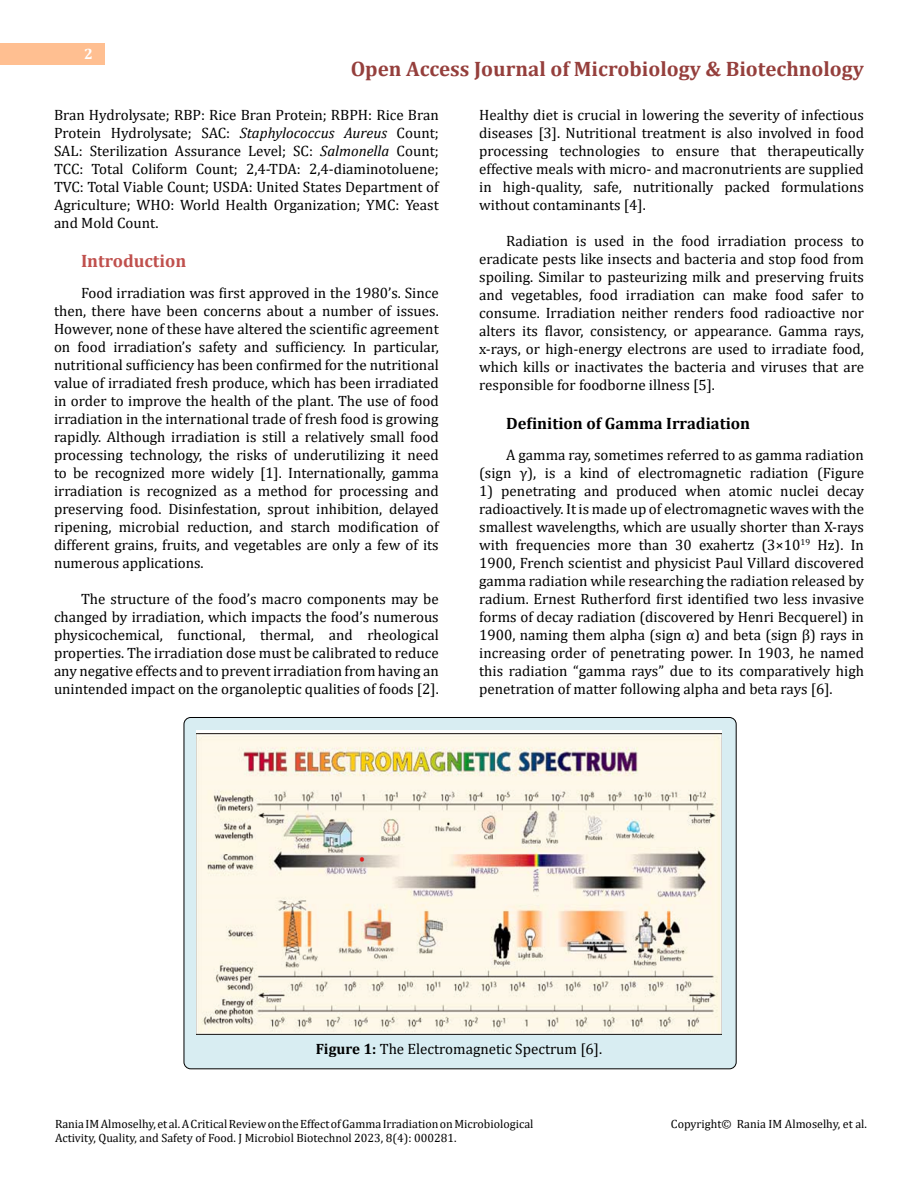
<style>
.page{position:relative;width:918px;height:1188px;background:#fff}
.page>*{position:absolute;margin:0;border:0;box-sizing:border-box;transform-origin:0 0}
.t1{font:700 21px "Cambria";color:#953f3c}
.t2{font:700 18px "Cambria";color:#c0504d}
.t3{font:700 16.5px "Cambria";color:#000}
.t4{font:15px/18px "Cambria";color:#000;text-align:justify}
.t5{font:700 15px "Cambria";color:#fff}
.t6{font:12px/14.4px "Cambria";color:#000}
.s1{font-style:italic}
.s2{font-weight:700}
</style>
<div class="page">
<div style="left:0;top:43px;width:105px;height:21px;background:#ffbf91"></div>
<div style="left:184px;top:717px;width:552px;height:352px;background:#d8edf2;border-radius:7px"></div>
<img style="left:196px;top:730px;width:526px;height:305px">
<p class="t5" style="left:84px;top:44px;width:10px">2</p>
<h1 class="t1" style="left:351px;top:54px;width:515px">Open Access Journal of Microbiology &amp; Biotechnology</h1>
<p class="t4" style="left:54px;top:105px;width:386px">Bran Hydrolysate; RBP: Rice Bran Protein; RBPH: Rice Bran Protein Hydrolysate; SAC: <span class="s1">Staphylococcus Aureus</span> Count; SAL: Sterilization Assurance Level; SC: <span class="s1">Salmonella</span> Count; TCC: Total Coliform Count; 2,4-TDA: 2,4-diaminotoluene; TVC: Total Viable Count; USDA: United States Department of Agriculture; WHO: World Health Organization; YMC: Yeast and Mold Count.</p>
<p class="t2" style="left:81px;top:248px;width:107px">Introduction</p>
<p class="t4" style="left:54px;top:284px;width:386px;text-indent:27px">Food irradiation was first approved in the 1980’s. Since then, there have been concerns about a number of issues.<br>However, none of these have altered the scientific agreement on food irradiation’s safety and sufficiency. In particular, nutritional sufficiency has been confirmed for the nutritional value of irradiated fresh produce, which has been irradiated in order to improve the health of the plant. The use of food irradiation in the international trade of fresh food is growing rapidly. Although irradiation is still a relatively small food processing technology, the risks of underutilizing it need to be recognized more widely [1]. Internationally, gamma irradiation is recognized as a method for processing and preserving food. Disinfestation, sprout inhibition, delayed ripening, microbial reduction, and starch modification of different grains, fruits, and vegetables are only a few of its numerous applications.</p>
<p class="t4" style="left:54px;top:590px;width:386px;text-indent:27px">The structure of the food’s macro components may be changed by irradiation, which impacts the food’s numerous physicochemical, functional, thermal, and rheological properties. The irradiation dose must be calibrated to reduce any negative effects and to prevent irradiation from having an unintended impact on the organoleptic qualities of foods [2].</p>
<p class="t4" style="left:479px;top:105px;width:386px">Healthy diet is crucial in lowering the severity of infectious diseases [3]. Nutritional treatment is also involved in food processing technologies to ensure that therapeutically effective meals with micro- and macronutrients are supplied in high-quality, safe, nutritionally packed formulations without contaminants [4].</p>
<p class="t4" style="left:479px;top:231px;width:386px;text-indent:27px">Radiation is used in the food irradiation process to eradicate pests like insects and bacteria and stop food from spoiling. Similar to pasteurizing milk and preserving fruits and vegetables, food irradiation can make food safer to consume. Irradiation neither renders food radioactive nor alters its flavor, consistency, or appearance. Gamma rays, x-rays, or high-energy electrons are used to irradiate food, which kills or inactivates the bacteria and viruses that are responsible for foodborne illness [5].</p>
<p class="t3" style="left:506px;top:411px;width:246px">Definition of Gamma Irradiation</p>
<p class="t4" style="left:479px;top:446px;width:386px;text-align:right">A gamma ray, sometimes referred to as gamma radiation (sign γ), is a kind of electromagnetic radiation (Figure</p>
<p class="t4" style="left:479px;top:482px;width:386px">1) penetrating and produced when atomic nuclei decay radioactively. It is made up of electromagnetic waves with the smallest wavelengths, which are usually shorter than X-rays with frequencies more than 30 exahertz (3×10<sup>19</sup> Hz). In 1900, French scientist and physicist Paul Villard discovered gamma radiation while researching the radiation released by radium. Ernest Rutherford first identified two less invasive forms of decay radiation (discovered by Henri Becquerel) in 1900, naming them alpha (sign α) and beta (sign β) rays in increasing order of penetrating power. In 1903, he named this radiation “gamma rays” due to its comparatively high penetration of matter following alpha and beta rays [6].</p>
<p class="t4" style="left:316px;top:1040px;width:288px"><span class="s2">Figure 1:</span> The Electromagnetic Spectrum [6].</p>
<p class="t6" style="left:55px;top:1117px;width:480px">Rania IM Almoselhy, et al. A Critical Review on the Effect of Gamma Irradiation on Microbiological<br>Activity, Quality, and Safety of Food. J Microbiol Biotechnol 2023, 8(4): 000281.</p>
<p class="t6" style="left:671px;top:1117px;width:198px">Copyright© Rania IM Almoselhy, et al.</p>
</div>
